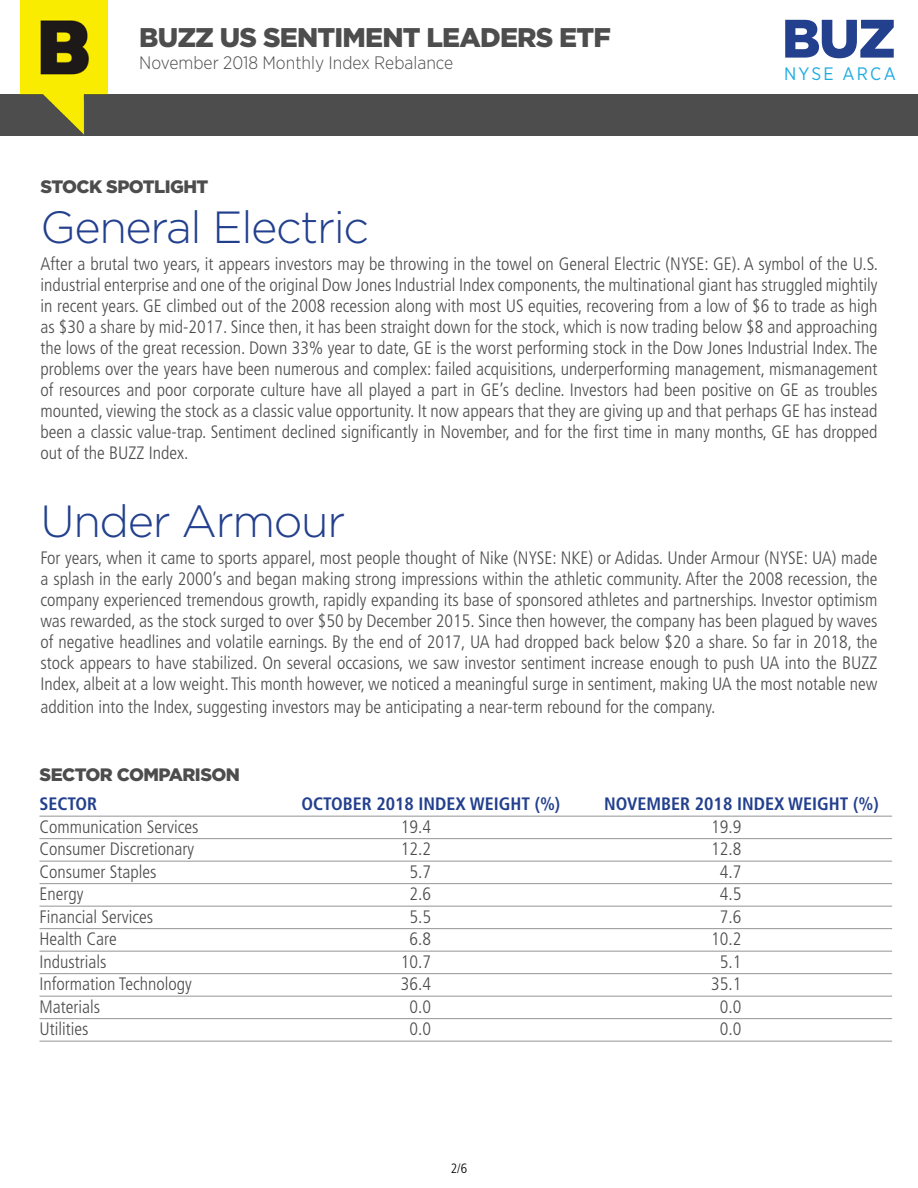
<style>
.page{position:relative;width:918px;height:1188px;background:#fff}
.page>*{position:absolute;margin:0;border:0;box-sizing:border-box;transform-origin:0 0}
.t1{font:900 54px "Gotham";color:#23408e}
.t2{font:300 45px "Gotham";letter-spacing:-.03em;color:#23408e}
.t3{font:900 27px "Gotham";letter-spacing:-.03em;color:#4d4d4e}
.t4{font:300 condensed 18px/21px "Frutiger LT Std";color:#4d4d4e;text-align:justify}
.t5{font:700 condensed 18px "Frutiger LT Std";color:#23408e}
.t6{font:300 18px "Gotham Narrow";color:#4d4d4e}
.t7{font:900 18px "Gotham";letter-spacing:-.03em;color:#4d4d4e}
.t8{font:18px "Gotham Narrow";letter-spacing:.125em;color:#1fabe2}
.t9{font:300 condensed 13.5px "Frutiger LT Std";color:#000}
</style>
<div class="page">
<div style="left:0;top:94px;width:918px;height:42px;background:#4d4d4e"></div>
<img style="left:20px;top:0;width:87px;height:135px">
<hr style="left:39px;top:816px;width:853px;height:1px;background:#939498">
<hr style="left:39px;top:838px;width:853px;height:1px;background:#939498">
<hr style="left:39px;top:861px;width:853px;height:1px;background:#939498">
<hr style="left:39px;top:883px;width:853px;height:1px;background:#939498">
<hr style="left:39px;top:906px;width:853px;height:1px;background:#939498">
<hr style="left:39px;top:928px;width:853px;height:1px;background:#939498">
<hr style="left:39px;top:951px;width:853px;height:1px;background:#939498">
<hr style="left:39px;top:973px;width:853px;height:1px;background:#939498">
<hr style="left:39px;top:996px;width:853px;height:1px;background:#939498">
<hr style="left:39px;top:1018px;width:853px;height:1px;background:#939498">
<hr style="left:39px;top:1041px;width:853px;height:1px;background:#939498">
<h3 class="t3" style="left:139px;top:19px;width:473px">BUZZ US SENTIMENT LEADERS ETF</h3>
<p class="t6" style="left:139px;top:52px;width:316px">November 2018 Monthly Index Rebalance</p>
<h1 class="t1" style="left:782px;top:1px;width:115px">BUZ</h1>
<p class="t8" style="left:784px;top:63px;width:113px">NYSE ARCA</p>
<p class="t7" style="left:40px;top:174px;width:169px">STOCK SPOTLIGHT</p>
<h2 class="t2" style="left:40px;top:198px;width:330px">General Electric</h2>
<p class="t4" style="left:40px;top:254px;width:839px">After a brutal two years, it appears investors may be throwing in the towel on General Electric (NYSE: GE). A symbol of the U.S. industrial enterprise and one of the original Dow Jones Industrial Index components, the multinational giant has struggled mightily in recent years. GE climbed out of the 2008 recession along with most US equities, recovering from a low of $6 to trade as high as $30 a share by mid-2017. Since then, it has been straight down for the stock, which is now trading below $8 and approaching the lows of the great recession. Down 33% year to date, GE is the worst performing stock in the Dow Jones Industrial Index. The problems over the years have been numerous and complex: failed acquisitions, underperforming management, mismanagement of resources and poor corporate culture have all played a part in GE’s decline. Investors had been positive on GE as troubles mounted, viewing the stock as a classic value opportunity. It now appears that they are giving up and that perhaps GE has instead been a classic value-trap. Sentiment declined significantly in November, and for the first time in many months, GE has dropped out of the BUZZ Index.</p>
<h2 class="t2" style="left:40px;top:492px;width:306px">Under Armour</h2>
<p class="t4" style="left:40px;top:548px;width:839px">For years, when it came to sports apparel, most people thought of Nike (NYSE: NKE) or Adidas. Under Armour (NYSE: UA) made a splash in the early 2000’s and began making strong impressions within the athletic community. After the 2008 recession, the company experienced tremendous growth, rapidly expanding its base of sponsored athletes and partnerships. Investor optimism was rewarded, as the stock surged to over $50 by December 2015. Since then however, the company has been plagued by waves of negative headlines and volatile earnings. By the end of 2017, UA had dropped back below $20 a share. So far in 2018, the stock appears to have stabilized. On several occasions, we saw investor sentiment increase enough to push UA into the BUZZ Index, albeit at a low weight. This month however, we noticed a meaningful surge in sentiment, making UA the most notable new addition into the Index, suggesting investors may be anticipating a near-term rebound for the company.</p>
<p class="t7" style="left:39px;top:762px;width:202px">SECTOR COMPARISON</p>
<p class="t5" style="left:39px;top:793px;width:59px">SECTOR</p>
<p class="t5" style="left:302px;top:793px;width:260px">OCTOBER 2018 INDEX WEIGHT (%)</p>
<p class="t5" style="left:604px;top:793px;width:276px">NOVEMBER 2018 INDEX WEIGHT (%)</p>
<p class="t4" style="left:39px;top:816px;width:161px">Communication Services</p>
<p class="t4" style="left:401px;top:816px;width:32px">19.4</p>
<p class="t4" style="left:711px;top:816px;width:32px">19.9</p>
<p class="t4" style="left:39px;top:839px;width:156px">Consumer Discretionary</p>
<p class="t4" style="left:401px;top:839px;width:32px">12.2</p>
<p class="t4" style="left:711px;top:839px;width:32px">12.8</p>
<p class="t4" style="left:39px;top:861px;width:119px">Consumer Staples</p>
<p class="t4" style="left:409px;top:861px;width:23px">5.7</p>
<p class="t4" style="left:720px;top:861px;width:23px">4.7</p>
<p class="t4" style="left:39px;top:884px;width:45px">Energy</p>
<p class="t4" style="left:409px;top:884px;width:23px">2.6</p>
<p class="t4" style="left:720px;top:884px;width:23px">4.5</p>
<p class="t4" style="left:39px;top:906px;width:115px">Financial Services</p>
<p class="t4" style="left:409px;top:906px;width:23px">5.5</p>
<p class="t4" style="left:720px;top:906px;width:23px">7.6</p>
<p class="t4" style="left:39px;top:929px;width:79px">Health Care</p>
<p class="t4" style="left:409px;top:929px;width:23px">6.8</p>
<p class="t4" style="left:711px;top:929px;width:32px">10.2</p>
<p class="t4" style="left:39px;top:951px;width:69px">Industrials</p>
<p class="t4" style="left:401px;top:951px;width:32px">10.7</p>
<p class="t4" style="left:720px;top:951px;width:23px">5.1</p>
<p class="t4" style="left:39px;top:974px;width:154px">Information Technology</p>
<p class="t4" style="left:401px;top:974px;width:32px">36.4</p>
<p class="t4" style="left:711px;top:974px;width:32px">35.1</p>
<p class="t4" style="left:39px;top:996px;width:62px">Materials</p>
<p class="t4" style="left:409px;top:996px;width:23px">0.0</p>
<p class="t4" style="left:720px;top:996px;width:23px">0.0</p>
<p class="t4" style="left:39px;top:1019px;width:51px">Utilities</p>
<p class="t4" style="left:409px;top:1019px;width:23px">0.0</p>
<p class="t4" style="left:720px;top:1019px;width:23px">0.0</p>
<p class="t9" style="left:451px;top:1160px;width:18px">2/6</p>
</div>
